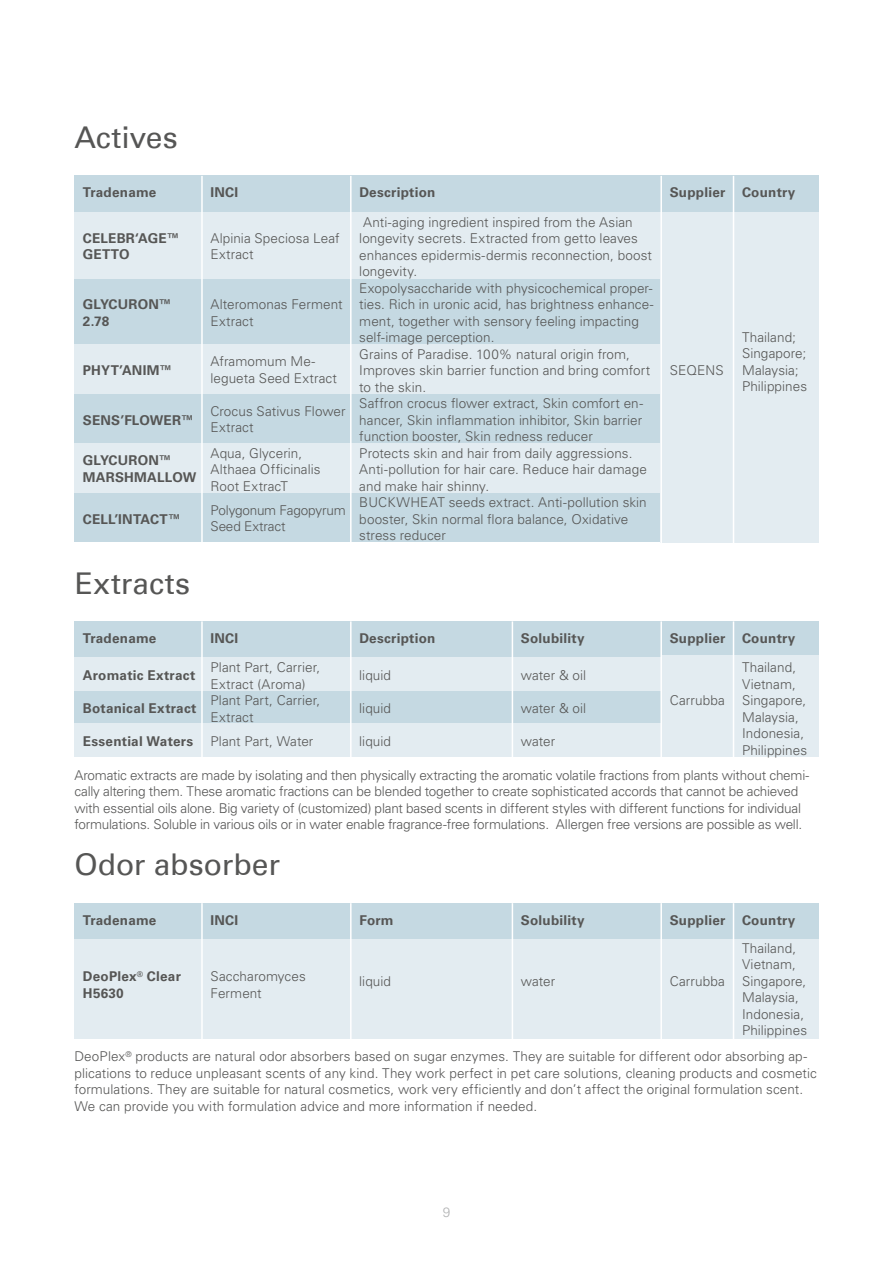
<style>
.page{position:relative;width:893px;height:1263px;background:#fff}
.page>*{position:absolute;margin:0;border:0;box-sizing:border-box;transform-origin:0 0}
.t1{font:30px "Univers Com 55 Roman";color:#565655}
.t2{font:300 13.5px/16.5px "Univers LT Std";letter-spacing:.005em;color:#565655}
.t3{font:300 13.5px/16.5px "Univers LT Std";letter-spacing:-.015em;color:#565655}
.t4{font:700 13.5px/16.5px "Univers LT Std";letter-spacing:.015em;color:#565655}
.t5{font:300 13.5px "Univers LT Std";color:#b1b2b3}
</style>
<div class="page">
<div style="left:74px;top:641px;width:745px;height:116px;background:#c5d9e2"></div>
<div style="left:74px;top:196px;width:745px;height:346px;background:#c5d9e2"></div>
<div style="left:74px;top:658px;width:745px;height:33px;background:#e3ecf1"></div>
<div style="left:661px;top:654px;width:158px;height:91px;background:#e3ecf1"></div>
<div style="left:74px;top:724px;width:745px;height:33px;background:#e3ecf1"></div>
<div style="left:74px;top:212px;width:745px;height:66px;background:#e3ecf1"></div>
<div style="left:660px;top:212px;width:159px;height:330px;background:#e3ecf1"></div>
<div style="left:74px;top:344px;width:745px;height:50px;background:#e3ecf1"></div>
<div style="left:74px;top:443px;width:745px;height:50px;background:#e3ecf1"></div>
<div style="left:74px;top:621px;width:745px;height:33px;background:#c5d9e2"></div>
<div style="left:74px;top:176px;width:745px;height:33px;background:#c5d9e2"></div>
<div style="left:74px;top:923px;width:745px;height:115px;background:#c5d9e2"></div>
<div style="left:74px;top:939px;width:745px;height:99px;background:#e3ecf1"></div>
<div style="left:74px;top:903px;width:745px;height:33px;background:#c5d9e2"></div>
<hr style="left:201px;top:621px;width:2px;height:149px;background:#fff">
<hr style="left:201px;top:176px;width:2px;height:379px;background:#fff">
<hr style="left:350px;top:621px;width:2px;height:149px;background:#fff">
<hr style="left:512px;top:621px;width:1px;height:149px;background:#fff">
<hr style="left:350px;top:176px;width:2px;height:379px;background:#fff">
<hr style="left:660px;top:621px;width:2px;height:149px;background:#fff">
<hr style="left:660px;top:176px;width:2px;height:379px;background:#fff">
<hr style="left:733px;top:621px;width:1px;height:149px;background:#fff">
<hr style="left:733px;top:176px;width:1px;height:379px;background:#fff">
<hr style="left:201px;top:903px;width:2px;height:149px;background:#fff">
<hr style="left:350px;top:903px;width:2px;height:149px;background:#fff">
<hr style="left:512px;top:903px;width:1px;height:149px;background:#fff">
<hr style="left:660px;top:903px;width:2px;height:149px;background:#fff">
<hr style="left:733px;top:903px;width:1px;height:149px;background:#fff">
<h1 class="t1" style="left:74px;top:119px;width:105px">Actives</h1>
<p class="t4" style="left:83px;top:184px;width:75px">Tradename</p>
<p class="t4" style="left:83px;top:230px;width:99px">CELEBR‘AGE™<br>GETTO</p>
<p class="t4" style="left:83px;top:296px;width:91px">GLYCURON™<br>2.78</p>
<p class="t4" style="left:83px;top:362px;width:91px">PHYT’ANIM™</p>
<p class="t4" style="left:83px;top:412px;width:113px">SENS’FLOWER™</p>
<p class="t4" style="left:83px;top:452px;width:115px">GLYCURON™<br>MARSHMALLOW</p>
<p class="t4" style="left:83px;top:511px;width:100px">CELL’INTACT™</p>
<h1 class="t1" style="left:74px;top:565px;width:117px">Extracts</h1>
<p class="t4" style="left:210px;top:184px;width:29px">INCI</p>
<p class="t2" style="left:210px;top:230px;width:131px">Alpinia Speciosa Leaf<br>Extract</p>
<p class="t2" style="left:210px;top:296px;width:134px">Alteromonas Ferment<br>Extract</p>
<p class="t2" style="left:210px;top:353px;width:128px">Aframomum Me&shy;legueta Seed Extract</p>
<p class="t2" style="left:210px;top:402px;width:137px">Crocus Sativus Flower<br>Extract</p>
<p class="t2" style="left:210px;top:444px;width:111px">Aqua, Glycerin,<br>Althaea Officinalis<br>Root ExtracT</p>
<p class="t3" style="left:210px;top:501px;width:137px">Polygonum Fagopyrum<br>Seed Extract</p>
<p class="t4" style="left:359px;top:184px;width:78px">Description</p>
<p class="t2" style="left:359px;top:214px;width:296px">Anti-aging ingredient inspired from the Asian longevity secrets. Extracted from getto leaves enhances epidermis-dermis reconnection, boost longevity.<br>Exopolysaccharide with physicochemical proper&shy;ties. Rich in uronic acid, has brightness enhance&shy;ment, together with sensory feeling impacting self-image perception.<br>Grains of Paradise. 100% natural origin from, Improves skin barrier function and bring comfort to the skin.<br>Saffron crocus flower extract, Skin comfort en&shy;hancer, Skin inflammation inhibitor, Skin barrier function booster, Skin redness reducer<br>Protects skin and hair from daily aggressions.<br>Anti-pollution for hair care. Reduce hair damage and make hair shinny.<br>BUCKWHEAT seeds extract. Anti-pollution skin booster, Skin normal flora balance, Oxidative stress reducer</p>
<p class="t4" style="left:83px;top:630px;width:75px">Tradename</p>
<p class="t4" style="left:83px;top:667px;width:114px">Aromatic Extract</p>
<p class="t4" style="left:83px;top:700px;width:115px">Botanical Extract</p>
<p class="t4" style="left:83px;top:733px;width:112px">Essential Waters</p>
<p class="t4" style="left:210px;top:630px;width:29px">INCI</p>
<p class="t2" style="left:210px;top:659px;width:111px">Plant Part, Carrier,<br>Extract (Aroma)<br>Plant Part, Carrier,<br>Extract</p>
<p class="t2" style="left:210px;top:732px;width:104px">Plant Part, Water</p>
<p class="t4" style="left:359px;top:630px;width:78px">Description</p>
<p class="t4" style="left:521px;top:630px;width:65px">Solubility</p>
<p class="t2" style="left:359px;top:667px;width:33px">liquid</p>
<p class="t2" style="left:359px;top:700px;width:33px">liquid</p>
<p class="t2" style="left:359px;top:733px;width:33px">liquid</p>
<p class="t2" style="left:521px;top:667px;width:67px">water &amp; oil</p>
<p class="t2" style="left:521px;top:700px;width:67px">water &amp; oil</p>
<p class="t2" style="left:521px;top:733px;width:36px">water</p>
<p class="t4" style="left:670px;top:184px;width:57px">Supplier</p>
<p class="t2" style="left:670px;top:362px;width:56px">SEQENS</p>
<p class="t4" style="left:670px;top:630px;width:57px">Supplier</p>
<p class="t2" style="left:670px;top:692px;width:57px">Carrubba</p>
<p class="t4" style="left:742px;top:184px;width:55px">Country</p>
<p class="t2" style="left:742px;top:329px;width:67px">Thailand;<br>Singapore;<br>Malaysia;<br>Philippines</p>
<p class="t4" style="left:742px;top:630px;width:55px">Country</p>
<p class="t2" style="left:742px;top:659px;width:67px">Thailand,<br>Vietnam,<br>Singapore,<br>Malaysia,<br>Indonesia,<br>Philippines</p>
<p class="t3" style="left:74px;top:767px;width:736px">Aromatic extracts are made by isolating and then physically extracting the aromatic volatile fractions from plants without chemi&shy;cally altering them. These aromatic fractions can be blended together to create sophisticated accords that cannot be achieved with essential oils alone. Big variety of (customized) plant based scents in different styles with different functions for individual formulations. Soluble in various oils or in water enable fragrance-free formulations. Allergen free versions are possible as well.</p>
<h1 class="t1" style="left:74px;top:847px;width:207px">Odor absorber</h1>
<p class="t4" style="left:83px;top:912px;width:75px">Tradename</p>
<p class="t4" style="left:210px;top:912px;width:29px">INCI</p>
<p class="t4" style="left:359px;top:912px;width:36px">Form</p>
<p class="t4" style="left:521px;top:912px;width:65px">Solubility</p>
<p class="t4" style="left:670px;top:912px;width:127px">Supplier Country</p>
<p class="t4" style="left:83px;top:968px;width:100px">DeoPlex<sup>®</sup> Clear</p>
<p class="t2" style="left:359px;top:973px;width:33px">liquid</p>
<p class="t2" style="left:521px;top:973px;width:36px">water</p>
<p class="t4" style="left:83px;top:985px;width:42px">H5630</p>
<p class="t2" style="left:210px;top:968px;width:97px">Saccharomyces<br>Ferment</p>
<p class="t2" style="left:670px;top:973px;width:57px">Carrubba</p>
<p class="t2" style="left:742px;top:940px;width:67px">Thailand,<br>Vietnam,<br>Singapore,<br>Malaysia,<br>Indonesia,<br>Philippines</p>
<p class="t2" style="left:74px;top:1048px;width:744px">DeoPlex<sup>®</sup> products are natural odor absorbers based on sugar enzymes. They are suitable for different odor absorbing ap&shy;plications to reduce unpleasant scents of any kind. They work perfect in pet care solutions, cleaning products and cosmetic formulations. They are suitable for natural cosmetics, work very efficiently and don’t affect the original formulation scent.<br>We can provide you with formulation advice and more information if needed.</p>
<p class="t5" style="left:443px;top:1204px;width:9px">9</p>
</div>
